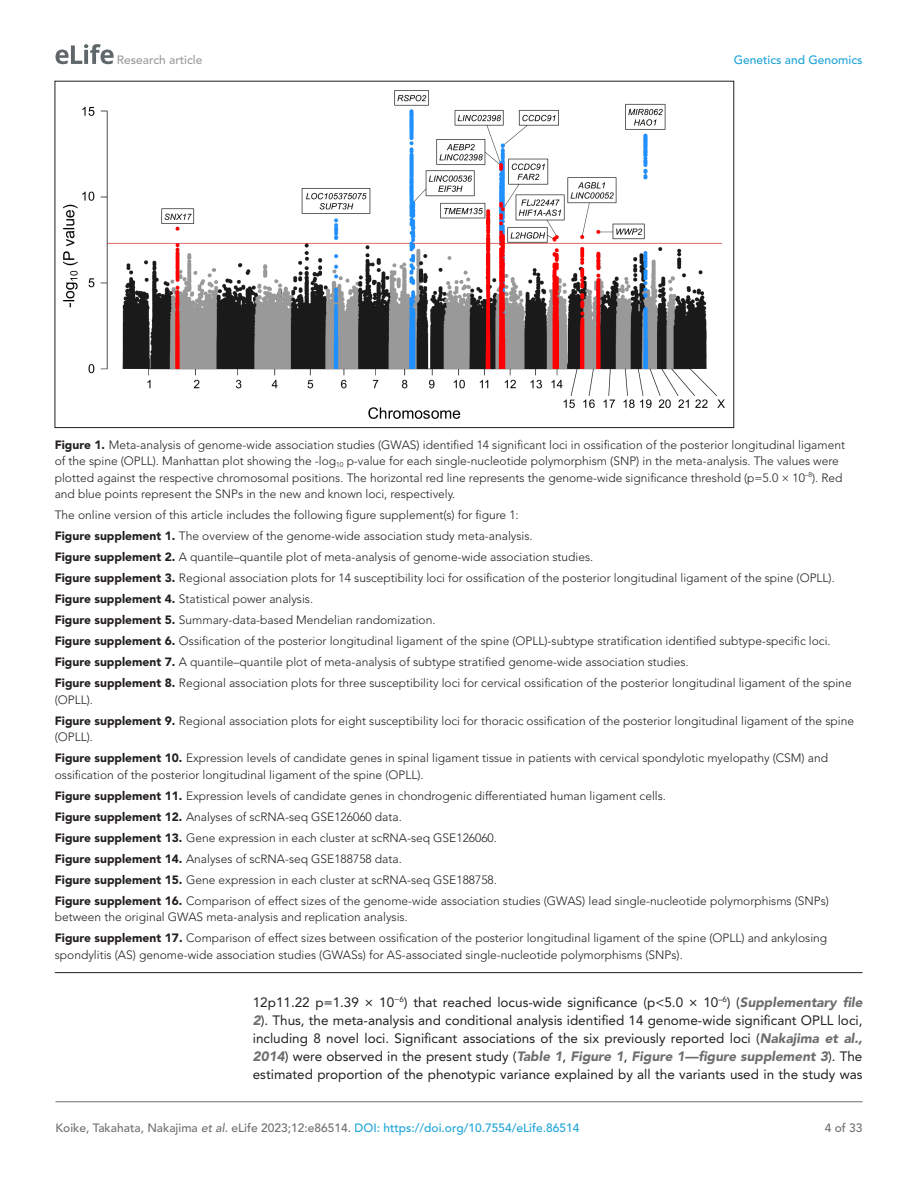
<style>
.page{position:relative;width:918px;height:1188px;background:#fff}
.page>*{position:absolute;margin:0;border:0;box-sizing:border-box;transform-origin:0 0}
.t1{font:13.5px/18px "Avenir LT Std";color:#231f20;text-align:justify}
.t2{font:300 12px/21px "Avenir LT Std";color:#231f20}
.t3{font:500 12px "Avenir LT Std";color:#6e6e70}
.t4{font:500 12px "Avenir LT Std";color:#1ea4d7}
.t5{font:500 12px "Avenir LT Std";color:#9a9a9a}
.s1{font-weight:900}
.s2{font-weight:900;font-style:italic;color:#6e6e70}
.s3{font-style:italic}
.s4{color:#1ea4d7}
</style>
<div class="page">
<svg style="left:56px;top:44px;width:58px;height:20px"></svg>
<hr style="left:56px;top:1101px;width:806px;height:1px;background:#6e6e70">
<hr style="left:55px;top:972px;width:807px;height:1px;background:#231f20">
<img style="left:64px;top:90px;width:661px;height:329px">
<p class="t5" style="left:117px;top:53px;width:87px">Research article</p>
<p class="t4" style="left:734px;top:53px;width:130px">Genetics and Genomics</p>
<p class="t2" style="left:55px;top:436px;width:792px;line-height:16.5px"><span class="s1">Figure 1.</span> Meta-analysis of genome-wide association studies (GWAS) identified 14 significant loci in ossification of the posterior longitudinal ligament of the spine (OPLL). Manhattan plot showing the -log<sub>10</sub> p-value for each single-nucleotide polymorphism (SNP) in the meta-analysis. The values were plotted against the respective chromosomal positions. The horizontal red line represents the genome-wide significance threshold (p=5.0 × 10<sup>–8</sup>). Red and blue points represent the SNPs in the new and known loci, respectively.</p>
<p class="t2" style="left:55px;top:505px;width:798px">The online version of this article includes the following figure supplement(s) for figure 1:<br><span class="s1">Figure supplement 1.</span> The overview of the genome-wide association study meta-analysis.<br><span class="s1">Figure supplement 2.</span> A quantile–quantile plot of meta-analysis of genome-wide association studies.<br><span class="s1">Figure supplement 3.</span> Regional association plots for 14 susceptibility loci for ossification of the posterior longitudinal ligament of the spine (OPLL).<br><span class="s1">Figure supplement 4.</span> Statistical power analysis.<br><span class="s1">Figure supplement 5.</span> Summary-data-based Mendelian randomization.<br><span class="s1">Figure supplement 6.</span> Ossification of the posterior longitudinal ligament of the spine (OPLL)-subtype stratification identified subtype-specific loci.<br><span class="s1">Figure supplement 7.</span> A quantile–quantile plot of meta-analysis of subtype stratified genome-wide association studies.<br><span class="s1">Figure supplement 8.</span> Regional association plots for three susceptibility loci for cervical ossification of the posterior longitudinal ligament of the spine</p>
<p class="t2" style="left:55px;top:689px;width:801px">(OPLL).<br><span class="s1">Figure supplement 9.</span> Regional association plots for eight susceptibility loci for thoracic ossification of the posterior longitudinal ligament of the spine</p>
<p class="t2" style="left:55px;top:727px;width:775px">(OPLL).<br><span class="s1">Figure supplement 10.</span> Expression levels of candidate genes in spinal ligament tissue in patients with cervical spondylotic myelopathy (CSM) and</p>
<p class="t2" style="left:55px;top:764px;width:776px">ossification of the posterior longitudinal ligament of the spine (OPLL).<br><span class="s1">Figure supplement 11.</span> Expression levels of candidate genes in chondrogenic differentiated human ligament cells.<br><span class="s1">Figure supplement 12.</span> Analyses of scRNA-seq GSE126060 data.<br><span class="s1">Figure supplement 13.</span> Gene expression in each cluster at scRNA-seq GSE126060.<br><span class="s1">Figure supplement 14.</span> Analyses of scRNA-seq GSE188758 data.<br><span class="s1">Figure supplement 15.</span> Gene expression in each cluster at scRNA-seq GSE188758.<br><span class="s1">Figure supplement 16.</span> Comparison of effect sizes of the genome-wide association studies (GWAS) lead single-nucleotide polymorphisms (SNPs)</p>
<p class="t2" style="left:55px;top:907px;width:774px">between the original GWAS meta-analysis and replication analysis.<br><span class="s1">Figure supplement 17.</span> Comparison of effect sizes between ossification of the posterior longitudinal ligament of the spine (OPLL) and ankylosing</p>
<p class="t2" style="left:55px;top:944px;width:630px">spondylitis (AS) genome-wide association studies (GWASs) for AS-associated single-nucleotide polymorphisms (SNPs).</p>
<p class="t1" style="left:253px;top:994px;width:611px">12p11.22 p=1.39 × 10<sup>−6</sup>) that reached locus-wide significance (p&lt;5.0 × 10<sup>–6</sup>) (<span class="s2">Supplementary file 2</span>). Thus, the meta-analysis and conditional analysis identified 14 genome-wide significant OPLL loci, including 8 novel loci. Significant associations of the six previously reported loci (<span class="s2">Nakajima et al., 2014</span>) were observed in the present study (<span class="s2">Table 1</span>, <span class="s2">Figure 1</span>, <span class="s2">Figure 1—figure supplement 3</span>). The estimated proportion of the phenotypic variance explained by all the variants used in the study was</p>
<p class="t3" style="left:56px;top:1121px;width:526px">Koike, Takahata, Nakajima <span class="s3">et al</span>. eLife 2023;12:e86514. <span class="s4">DOI: https://doi.org/10.7554/eLife.86514</span></p>
<p class="t3" style="left:825px;top:1121px;width:39px">4 of 33</p>
</div>
